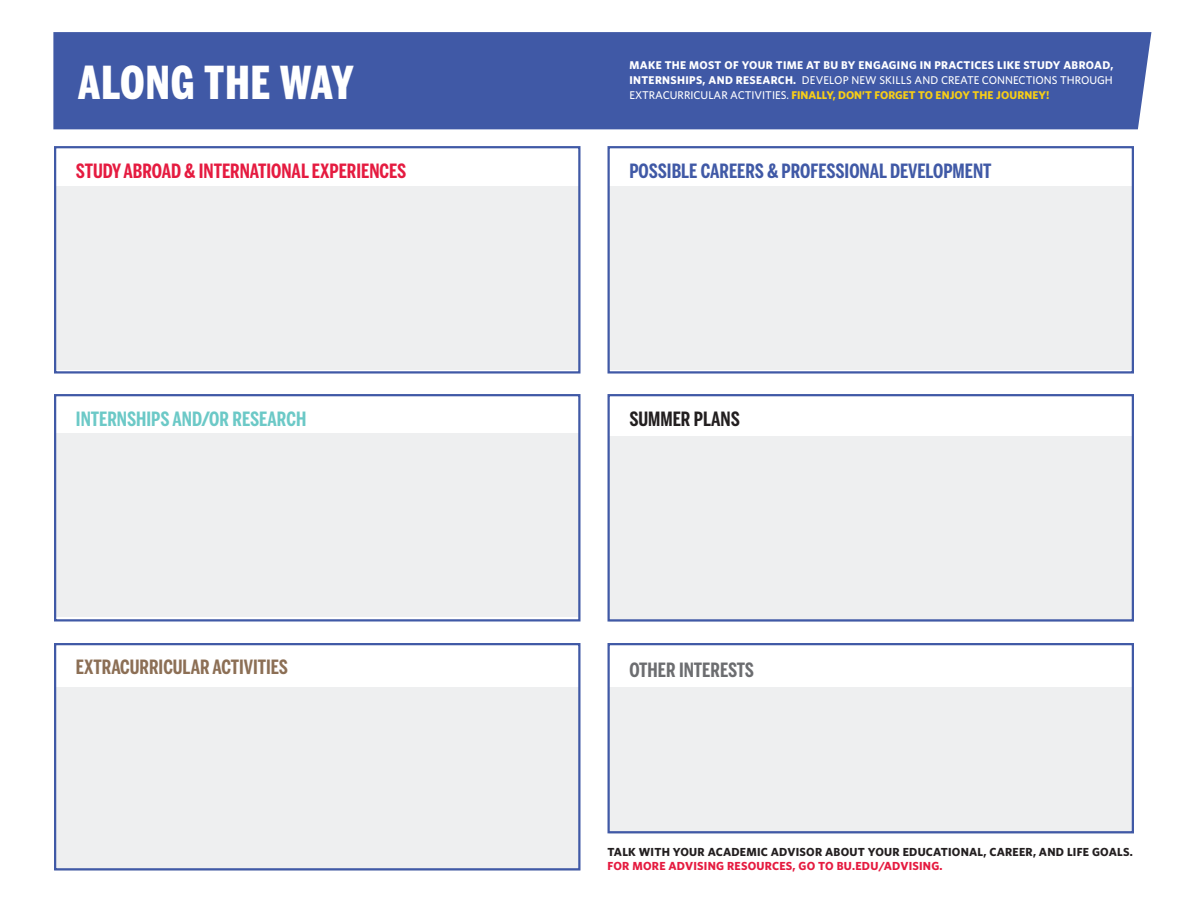
<style>
.page{position:relative;width:1188px;height:918px;background:#fff}
.page>*{position:absolute;margin:0;border:0;box-sizing:border-box;transform-origin:0 0}
.t1{font:900 45px "Benton Sans Compressed";letter-spacing:.03em;color:#fff}
.t2{font:700 19.5px "Benton Sans Compressed";color:#4059a6}
.t3{font:700 19.5px "Benton Sans Compressed";color:#e51b40}
.t4{font:700 19.5px "Benton Sans Compressed";color:#8c6f55}
.t5{font:700 19.5px "Benton Sans Compressed";color:#6cc9c7}
.t6{font:700 19.5px "Benton Sans Compressed";color:#6c6d70}
.t7{font:700 19.5px "Benton Sans Compressed";color:#231f20}
.t8{font:700 11.7px "Whitney";letter-spacing:.02em;color:#231f20}
.t9{font:700 11.7px "Whitney";letter-spacing:.02em;color:#e51b40}
.t10{font:700 11.25px/15px "Whitney";letter-spacing:.01em;color:#fff;text-align:justify}
.s1{font-weight:500}
.s2{color:#f7ce16}
</style>
<div class="page">
<div style="left:609px;top:687px;width:525px;height:146px;background:#eeeff0"></div>
<div style="left:609px;top:186px;width:525px;height:184px;background:#eeeff0"></div>
<div style="left:609px;top:436px;width:525px;height:186px;background:#eeeff0"></div>
<div style="left:55px;top:186px;width:525px;height:184px;background:#eeeff0"></div>
<div style="left:55px;top:433px;width:525px;height:183px;background:#eeeff0"></div>
<div style="left:55px;top:687px;width:525px;height:183px;background:#eeeff0"></div>
<div style="left:53px;top:32px;width:1098px;height:97px;background:#4059a6"></div>
<div style="left:54px;top:146px;width:526px;height:228px;border:2px solid #4059a6"></div>
<div style="left:608px;top:146px;width:526px;height:228px;border:2px solid #4059a6"></div>
<div style="left:608px;top:394px;width:526px;height:228px;border:2px solid #4059a6"></div>
<div style="left:608px;top:643px;width:526px;height:190px;border:2px solid #4059a6"></div>
<div style="left:54px;top:394px;width:526px;height:228px;border:2px solid #4059a6"></div>
<div style="left:54px;top:643px;width:526px;height:227px;border:2px solid #4059a6"></div>
<p class="t1" style="left:78px;top:54px;width:277px">ALONG THE WAY</p>
<p class="t10" style="left:629px;top:58px;width:485px">MAKE THE MOST OF YOUR TIME AT BU BY ENGAGING IN PRACTICES LIKE STUDY ABROAD, INTERNSHIPS, AND RESEARCH. <span class="s1">DEVELOP NEW SKILLS AND CREATE CONNECTIONS THROUGH EXTRACURRICULAR ACTIVITIES.</span> <span class="s2">FINALLY, DON’T FORGET TO ENJOY THE JOURNEY!</span></p>
<p class="t3" style="left:76px;top:159px;width:332px">STUDY ABROAD &amp; INTERNATIONAL EXPERIENCES</p>
<p class="t2" style="left:629px;top:159px;width:364px">POSSIBLE CAREERS &amp; PROFESSIONAL DEVELOPMENT</p>
<p class="t5" style="left:76px;top:407px;width:232px">INTERNSHIPS AND/OR RESEARCH</p>
<p class="t7" style="left:629px;top:407px;width:112px">SUMMER PLANS</p>
<p class="t4" style="left:76px;top:655px;width:214px">EXTRACURRICULAR ACTIVITIES</p>
<p class="t6" style="left:629px;top:658px;width:126px">OTHER INTERESTS</p>
<p class="t8" style="left:608px;top:844px;width:527px">TALK WITH YOUR ACADEMIC ADVISOR ABOUT YOUR EDUCATIONAL, CAREER, AND LIFE GOALS.</p>
<p class="t9" style="left:608px;top:859px;width:337px">FOR MORE ADVISING RESOURCES, GO TO BU.EDU/ADVISING.</p>
</div>
